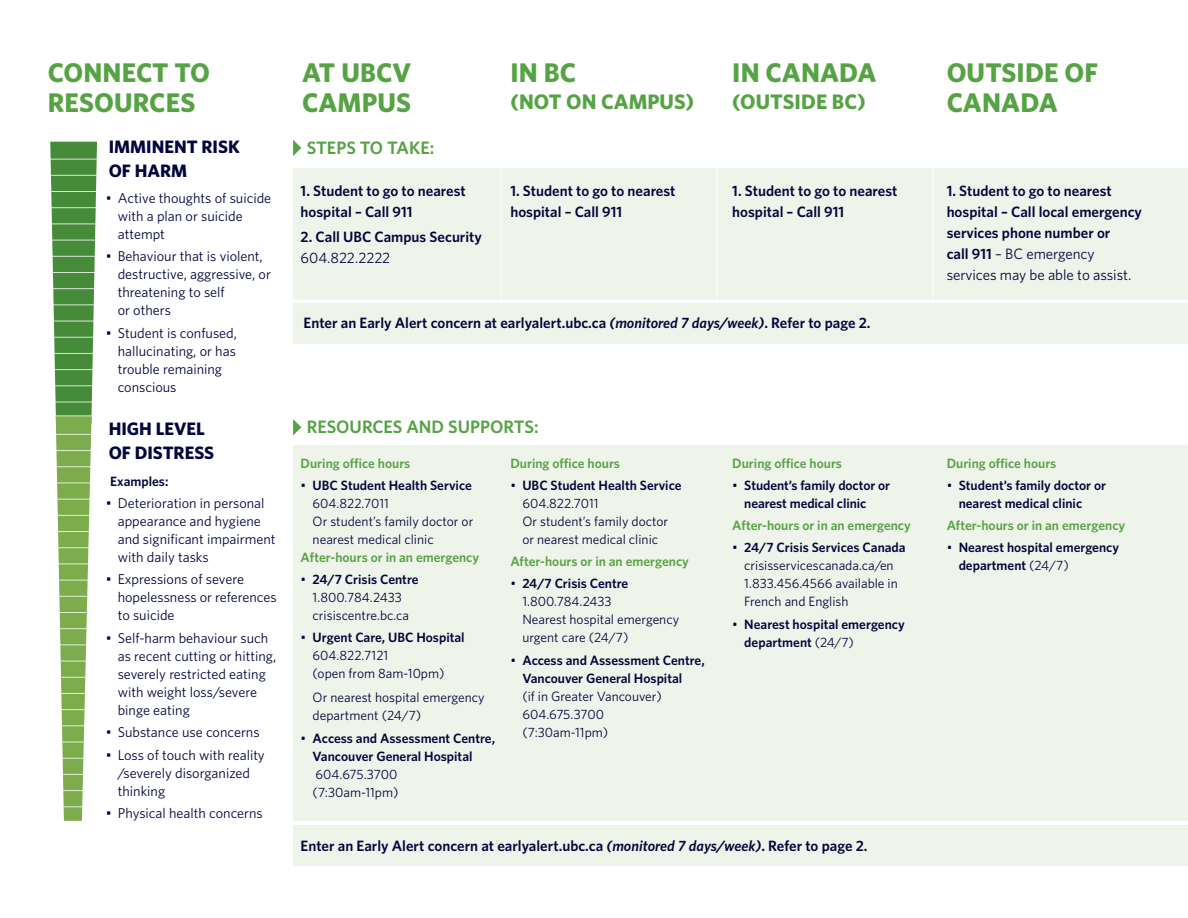
<style>
.page{position:relative;width:1188px;height:918px;background:#fff}
.page>*{position:absolute;margin:0;border:0;box-sizing:border-box;transform-origin:0 0}
.Heading_4{font:700 27px/30px "Whitney";letter-spacing:.005em;color:#56a344}
.Heading_4-2{font:700 21px "Whitney";letter-spacing:.005em;color:#56a344}
.Heading_2{font:700 18px/24px "Whitney";color:#02063d}
.Heading_2-2{font:600 18px "Whitney";color:#56a344}
.Body{font:600 15px/21px "Whitney";color:#02063d}
.t1{font:14.25px/18px "Whitney";color:#02063d}
.t2{font:13.5px/18px "Whitney";color:#02063d}
.Body_copy_in_blue{font:600 13.5px/18px "Whitney";color:#02063d}
.Body_copy_in_blue-2{font:600 13.5px "Whitney";color:#56a344}
.s1{font-weight:400}
.s2{font-style:italic}
.s3{font-weight:600}
</style>
<div class="page">
<svg style="left:293px;top:140px;width:8px;height:16px"></svg>
<svg style="left:50px;top:142px;width:47px;height:679px"></svg>
<hr style="left:50px;top:807px;width:45px;height:1px;background:#fff">
<hr style="left:50px;top:790px;width:45px;height:1px;background:#fff">
<hr style="left:50px;top:774px;width:45px;height:1px;background:#fff">
<hr style="left:50px;top:758px;width:45px;height:1px;background:#fff">
<hr style="left:50px;top:742px;width:45px;height:1px;background:#fff">
<hr style="left:50px;top:726px;width:45px;height:1px;background:#fff">
<hr style="left:50px;top:709px;width:45px;height:1px;background:#fff">
<hr style="left:50px;top:693px;width:45px;height:1px;background:#fff">
<hr style="left:50px;top:677px;width:45px;height:1px;background:#fff">
<hr style="left:50px;top:661px;width:45px;height:1px;background:#fff">
<hr style="left:50px;top:645px;width:45px;height:1px;background:#fff">
<hr style="left:50px;top:628px;width:45px;height:1px;background:#fff">
<hr style="left:50px;top:612px;width:45px;height:1px;background:#fff">
<hr style="left:50px;top:596px;width:45px;height:1px;background:#fff">
<hr style="left:50px;top:580px;width:45px;height:1px;background:#fff">
<hr style="left:50px;top:564px;width:45px;height:1px;background:#fff">
<hr style="left:50px;top:547px;width:45px;height:1px;background:#fff">
<hr style="left:50px;top:531px;width:45px;height:1px;background:#fff">
<hr style="left:50px;top:515px;width:45px;height:1px;background:#fff">
<hr style="left:50px;top:499px;width:45px;height:1px;background:#fff">
<hr style="left:50px;top:483px;width:45px;height:1px;background:#fff">
<hr style="left:50px;top:466px;width:45px;height:1px;background:#fff">
<hr style="left:50px;top:450px;width:45px;height:1px;background:#fff">
<hr style="left:50px;top:434px;width:45px;height:1px;background:#fff">
<hr style="left:50px;top:416px;width:45px;height:1px;background:#fff">
<hr style="left:50px;top:402px;width:45px;height:1px;background:#fff">
<hr style="left:50px;top:386px;width:45px;height:1px;background:#fff">
<hr style="left:50px;top:369px;width:45px;height:1px;background:#fff">
<hr style="left:50px;top:353px;width:45px;height:1px;background:#fff">
<hr style="left:50px;top:337px;width:45px;height:1px;background:#fff">
<hr style="left:50px;top:321px;width:45px;height:1px;background:#fff">
<hr style="left:50px;top:305px;width:45px;height:1px;background:#fff">
<hr style="left:50px;top:288px;width:45px;height:1px;background:#fff">
<hr style="left:50px;top:256px;width:45px;height:1px;background:#fff">
<hr style="left:51px;top:272px;width:45px;height:1px;background:#fff">
<hr style="left:51px;top:240px;width:45px;height:1px;background:#fff">
<hr style="left:51px;top:224px;width:45px;height:1px;background:#fff">
<hr style="left:51px;top:207px;width:46px;height:1px;background:#fff">
<hr style="left:51px;top:191px;width:46px;height:1px;background:#fff">
<hr style="left:51px;top:175px;width:46px;height:1px;background:#fff">
<hr style="left:49px;top:159px;width:50px;height:1px;background:#fff">
<div style="left:293px;top:168px;width:895px;height:131px;background:#eff4eb"></div>
<div style="left:293px;top:445px;width:895px;height:376px;background:#eff4eb"></div>
<hr style="left:501px;top:45px;width:1px;height:357px;background:#fff">
<hr style="left:717px;top:45px;width:1px;height:357px;background:#fff">
<hr style="left:933px;top:45px;width:1px;height:357px;background:#fff">
<div style="left:293px;top:825px;width:895px;height:41px;background:#eff4eb"></div>
<svg style="left:293px;top:419px;width:8px;height:16px"></svg>
<div style="left:293px;top:303px;width:895px;height:41px;background:#eff4eb"></div>
<p class="Heading_4" style="left:48px;top:57px;width:164px">CONNECT TO<br>RESOURCES</p>
<p class="Heading_4" style="left:302px;top:57px;width:110px">AT UBCV<br>CAMPUS</p>
<p class="Heading_4" style="left:947px;top:57px;width:153px">OUTSIDE OF<br>CANADA</p>
<p class="Heading_4" style="left:510px;top:57px;width:67px">IN BC</p>
<p class="Heading_4-2" style="left:510px;top:88px;width:185px">(NOT ON CAMPUS)</p>
<p class="Heading_4" style="left:732px;top:57px;width:146px">IN CANADA</p>
<p class="Heading_4-2" style="left:732px;top:88px;width:135px">(OUTSIDE BC)</p>
<p class="Heading_2" style="left:109px;top:134px;width:133px">IMMINENT RISK<br>OF HARM</p>
<p class="t1" style="left:118px;top:188px;width:155px;text-indent:-12px">• Active thoughts of suicide with a plan or suicide attempt</p>
<p class="t1" style="left:118px;top:247px;width:155px;text-indent:-12px">• Behaviour that is violent, destructive, aggressive, or threatening to self<br>or others</p>
<p class="t1" style="left:118px;top:323px;width:121px;text-indent:-12px">• Student is confused, hallucinating, or has trouble remaining conscious</p>
<p class="Heading_2" style="left:109px;top:416px;width:107px">HIGH LEVEL<br>OF DISTRESS</p>
<p class="Body_copy_in_blue" style="left:110px;top:472px;width:60px">Examples:</p>
<p class="t1" style="left:118px;top:494px;width:159px;text-indent:-12px">• Deterioration in personal appearance and hygiene and significant impairment with daily tasks</p>
<p class="t1" style="left:118px;top:570px;width:161px;text-indent:-12px">• Expressions of severe hopelessness or references to suicide</p>
<p class="t1" style="left:118px;top:629px;width:160px;text-indent:-12px">• Self-harm behaviour such as recent cutting or hitting, severely restricted eating with weight loss/severe binge eating</p>
<p class="t1" style="left:106px;top:723px;width:155px">• Substance use concerns</p>
<p class="t1" style="left:118px;top:746px;width:149px;text-indent:-12px">• Loss of touch with reality /severely disorganized thinking</p>
<p class="t1" style="left:106px;top:804px;width:159px">• Physical health concerns</p>
<p class="Heading_2-2" style="left:307px;top:136px;width:129px">STEPS TO TAKE:</p>
<p class="Body" style="left:301px;top:180px;width:167px">1. Student to go to nearest hospital – Call 911</p>
<p class="Body" style="left:301px;top:226px;width:183px">2. Call UBC Campus Security<br><span class="s1">604.822.2222</span></p>
<p class="Body" style="left:510px;top:180px;width:167px">1. Student to go to nearest hospital – Call 911</p>
<p class="Body" style="left:732px;top:180px;width:167px">1. Student to go to nearest hospital – Call 911</p>
<p class="Body" style="left:947px;top:180px;width:197px">1. Student to go to nearest hospital – Call local emergency services phone number or<br>call 911 <span class="s1">– BC emergency services may be able to assist.</span></p>
<p class="Body" style="left:304px;top:312px;width:568px">Enter an Early Alert concern at earlyalert.ubc.ca <span class="s2">(monitored 7 days/week)</span>. Refer to page 2.</p>
<p class="Heading_2-2" style="left:307px;top:415px;width:233px">RESOURCES AND SUPPORTS:</p>
<p class="Body_copy_in_blue-2" style="left:301px;top:454px;width:111px">During office hours</p>
<p class="t2" style="left:313px;top:476px;width:162px;text-indent:-12px">• <span class="s3">UBC Student Health Service<br></span>604.822.7011<br>Or student’s family doctor or nearest medical clinic</p>
<p class="Body_copy_in_blue-2" style="left:301px;top:548px;width:180px">After-hours or in an emergency</p>
<p class="t2" style="left:301px;top:570px;width:119px;text-align:center">• <span class="s3">24/7 Crisis Centre<br></span>1.800.784.2433 crisiscentre.bc.ca</p>
<p class="t2" style="left:313px;top:628px;width:154px;text-indent:-12px">• <span class="s3">Urgent Care, UBC Hospital<br></span>604.822.7121<br>(open from 8am-10pm)</p>
<p class="t2" style="left:313px;top:688px;width:174px">Or nearest hospital emergency department (24/7)</p>
<p class="Body_copy_in_blue" style="left:313px;top:729px;width:184px;text-indent:-12px"><span class="s1">•</span> Access and Assessment Centre,<br>Vancouver General Hospital<br><span class="s1">604.675.3700<br>(7:30am-11pm)</span></p>
<p class="Body_copy_in_blue-2" style="left:510px;top:454px;width:111px">During office hours</p>
<p class="t2" style="left:522px;top:476px;width:161px;text-indent:-12px">• <span class="s3">UBC Student Health Service<br></span>604.822.7011<br>Or student’s family doctor or nearest medical clinic</p>
<p class="Body_copy_in_blue-2" style="left:510px;top:553px;width:180px">After-hours or in an emergency</p>
<p class="t2" style="left:522px;top:574px;width:158px;text-indent:-12px">• <span class="s3">24/7 Crisis Centre<br></span>1.800.784.2433<br>Nearest hospital emergency urgent care (24/7)</p>
<p class="Body_copy_in_blue" style="left:522px;top:651px;width:184px;text-indent:-12px"><span class="s1">•</span> Access and Assessment Centre,<br>Vancouver General Hospital<br><span class="s1">(if in Greater Vancouver)<br>604.675.3700<br>(7:30am-11pm)</span></p>
<p class="Body_copy_in_blue-2" style="left:732px;top:454px;width:111px">During office hours</p>
<p class="Body_copy_in_blue" style="left:744px;top:476px;width:147px;text-indent:-12px"><span class="s1">•</span> Student’s family doctor or nearest medical clinic</p>
<p class="Body_copy_in_blue-2" style="left:732px;top:517px;width:180px">After-hours or in an emergency</p>
<p class="t2" style="left:744px;top:538px;width:163px;text-indent:-12px">• <span class="s3">24/7 Crisis Services Canada </span>crisisservicescanada.ca/en<br>1.833.456.4566 available in<br>French and English</p>
<p class="Body_copy_in_blue" style="left:744px;top:615px;width:162px;text-indent:-12px"><span class="s1">•</span> Nearest hospital emergency department <span class="s1">(24/7)</span></p>
<p class="Body" style="left:301px;top:835px;width:568px">Enter an Early Alert concern at earlyalert.ubc.ca <span class="s2">(monitored 7 days/week)</span>. Refer to page 2.</p>
<p class="Body_copy_in_blue-2" style="left:947px;top:454px;width:111px">During office hours</p>
<p class="Body_copy_in_blue" style="left:959px;top:476px;width:149px;text-indent:-12px"><span class="s1">•</span> Student’s family doctor or nearest medical clinic</p>
<p class="Body_copy_in_blue-2" style="left:947px;top:517px;width:180px">After-hours or in an emergency</p>
<p class="Body_copy_in_blue" style="left:959px;top:538px;width:162px;text-indent:-12px"><span class="s1">•</span> Nearest hospital emergency department <span class="s1">(24/7)</span></p>
</div>
